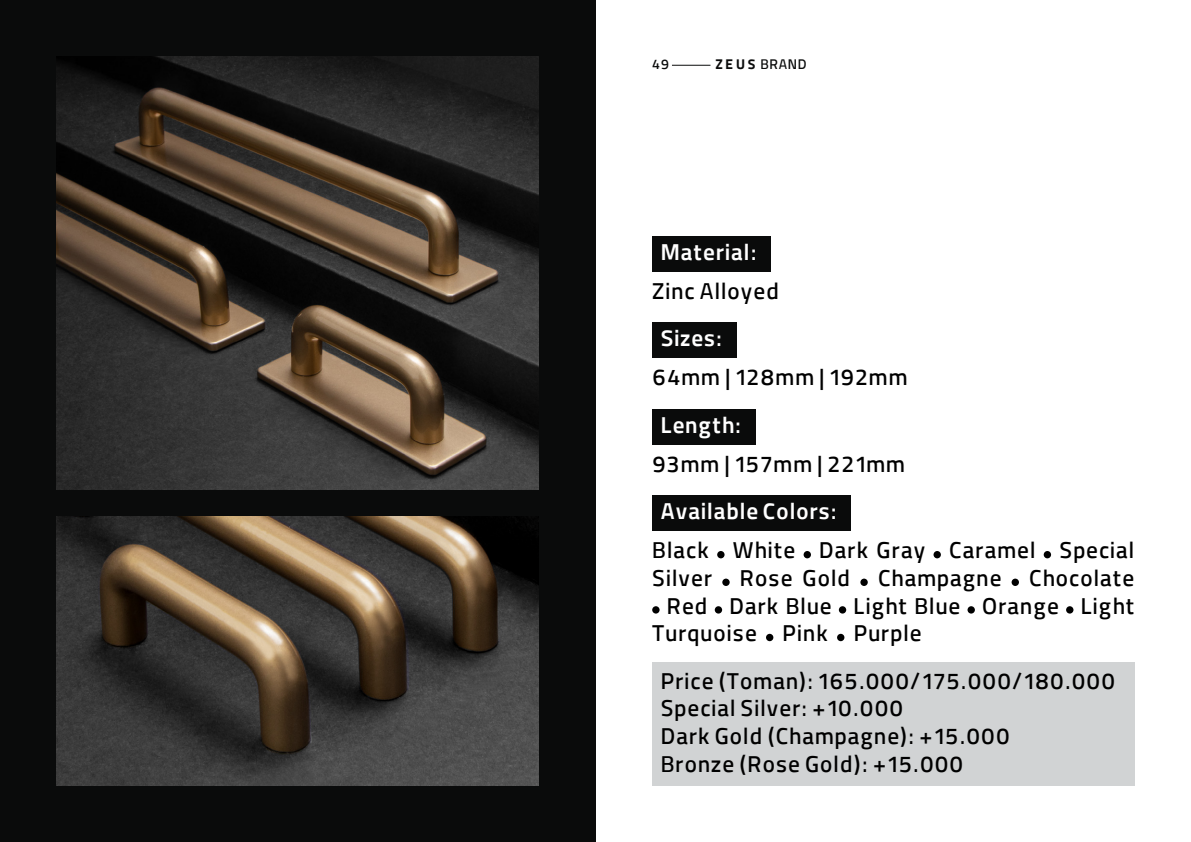
<style>
.page{position:relative;width:1191px;height:842px;background:#fff}
.page>*{position:absolute;margin:0;border:0;box-sizing:border-box;transform-origin:0 0}
.متن_رنگ_ها{font:500 23px "Peyda";letter-spacing:.05em;color:#000}
.تیتر_هایلات{font:600 23px "Peyda";letter-spacing:.05em;color:#fff}
.t1{font:500 14px "Peyda";letter-spacing:.05em;color:#0a0b0b}
.s1{font-weight:700}
</style>
<div class="page">
<hr style="left:672px;top:65px;width:38px;height:1px;background:#0a0b0b">
<div style="left:652px;top:236px;width:118px;height:35px;background:#0a0b0b"></div>
<div style="left:652px;top:323px;width:84px;height:35px;background:#0a0b0b"></div>
<div style="left:652px;top:409px;width:103px;height:35px;background:#0a0b0b"></div>
<div style="left:652px;top:496px;width:199px;height:35px;background:#0a0b0b"></div>
<div style="left:652px;top:662px;width:482px;height:41px;background:#d1d3d4"></div>
<div style="left:652px;top:690px;width:482px;height:41px;background:#d1d3d4"></div>
<div style="left:652px;top:718px;width:482px;height:40px;background:#d1d3d4"></div>
<div style="left:652px;top:745px;width:482px;height:41px;background:#d1d3d4"></div>
<div style="left:717px;top:551px;width:7px;height:7px;background:#000;border-radius:50%"></div>
<div style="left:803px;top:551px;width:8px;height:7px;background:#000;border-radius:50%"></div>
<div style="left:933px;top:551px;width:8px;height:7px;background:#000;border-radius:50%"></div>
<div style="left:1043px;top:551px;width:8px;height:7px;background:#000;border-radius:50%"></div>
<div style="left:722px;top:579px;width:7px;height:7px;background:#000;border-radius:50%"></div>
<div style="left:860px;top:579px;width:7px;height:7px;background:#000;border-radius:50%"></div>
<div style="left:1011px;top:579px;width:8px;height:7px;background:#000;border-radius:50%"></div>
<div style="left:652px;top:606px;width:7px;height:8px;background:#000;border-radius:50%"></div>
<svg style="left:714px;top:606px;width:8px;height:8px"></svg>
<div style="left:839px;top:606px;width:7px;height:8px;background:#000;border-radius:50%"></div>
<div style="left:967px;top:606px;width:8px;height:8px;background:#000;border-radius:50%"></div>
<div style="left:1066px;top:606px;width:7px;height:8px;background:#000;border-radius:50%"></div>
<div style="left:766px;top:634px;width:7px;height:7px;background:#000;border-radius:50%"></div>
<div style="left:837px;top:634px;width:7px;height:7px;background:#000;border-radius:50%"></div>
<div style="left:0;top:0;width:595px;height:842px;background:#0a0b0b"></div>
<img style="left:57px;top:57px;width:482px;height:433px">
<img style="left:57px;top:517px;width:482px;height:268px">
<p class="t1" style="left:652px;top:53px;width:18px">49</p>
<p class="t1" style="left:715px;top:53px;width:93px"><span class="s1">ZEUS</span> BRAND</p>
<p class="تیتر_هایلات" style="left:660px;top:232px;width:97px">Material:</p>
<p class="متن_رنگ_ها" style="left:652px;top:272px;width:128px">Zinc Alloyed</p>
<p class="تیتر_هایلات" style="left:660px;top:319px;width:63px">Sizes:</p>
<p class="متن_رنگ_ها" style="left:652px;top:358px;width:257px">64mm | 128mm | 192mm</p>
<p class="تیتر_هایلات" style="left:660px;top:405px;width:82px">Length:</p>
<p class="متن_رنگ_ها" style="left:652px;top:445px;width:254px">93mm | 157mm | 221mm</p>
<p class="تیتر_هایلات" style="left:660px;top:492px;width:177px">Available Colors:</p>
<p class="متن_رنگ_ها" style="left:652px;top:531px;width:483px">Black White Dark Gray Caramel Special</p>
<p class="متن_رنگ_ها" style="left:652px;top:559px;width:483px">Silver Rose Gold Champagne Chocolate</p>
<p class="متن_رنگ_ها" style="left:667px;top:587px;width:469px">Red Dark Blue Light Blue Orange Light</p>
<p class="متن_رنگ_ها" style="left:652px;top:614px;width:271px">Turquoise Pink Purple</p>
<p class="متن_رنگ_ها" style="left:660px;top:662px;width:456px">Price (Toman): 165.000/175.000/180.000</p>
<p class="متن_رنگ_ها" style="left:660px;top:689px;width:244px">Special Silver: +10.000</p>
<p class="متن_رنگ_ها" style="left:660px;top:717px;width:350px">Dark Gold (Champagne): +15.000</p>
<p class="متن_رنگ_ها" style="left:660px;top:745px;width:304px">Bronze (Rose Gold): +15.000</p>
</div>
